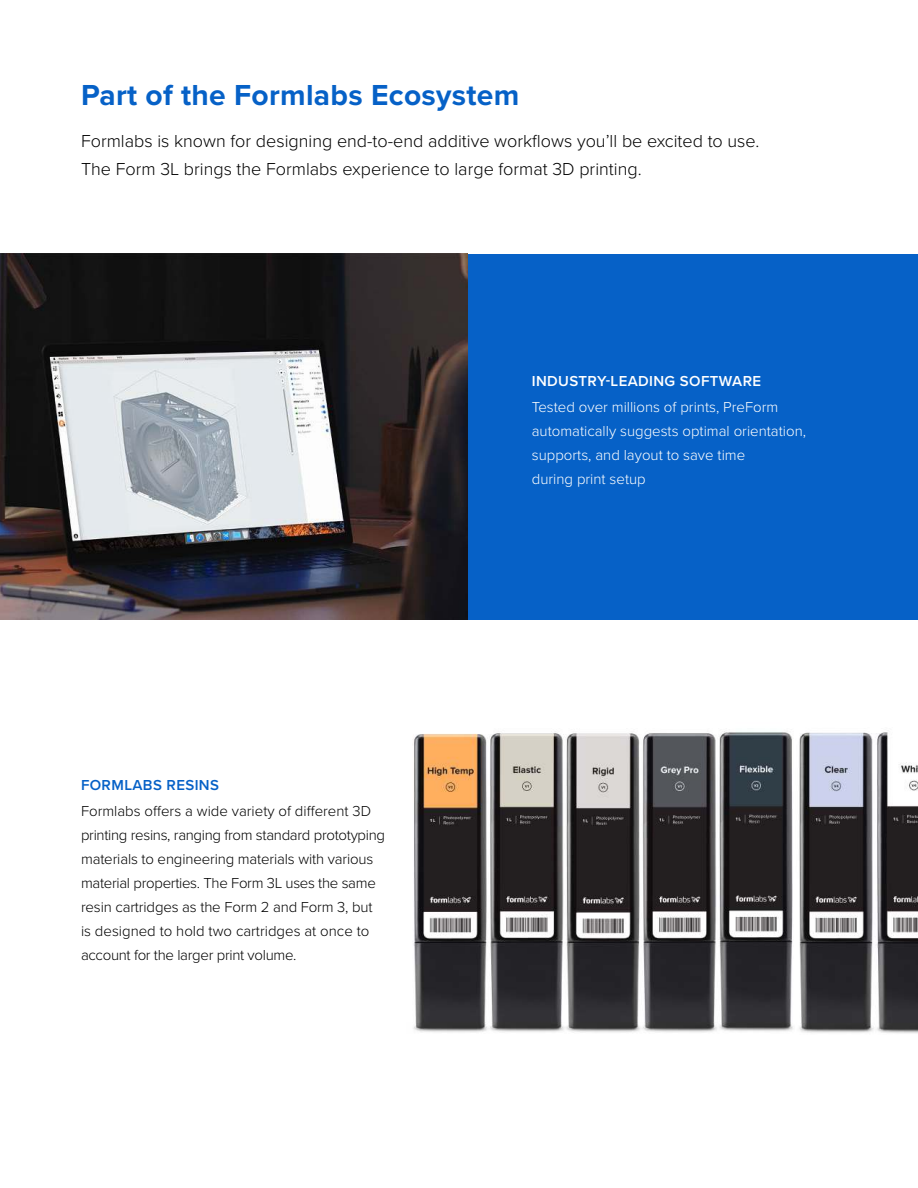
<style>
.page{position:relative;width:918px;height:1188px;background:#fff}
.page>*{position:absolute;margin:0;border:0;box-sizing:border-box;transform-origin:0 0}
.t1{font:700 30px "Proxima Nova";letter-spacing:.01em;color:#0661c7}
.t2{font:300 18px/28.5px "Proxima Nova";color:#000}
.t3{font:300 15px/24px "Proxima Nova";letter-spacing:-.01em;color:#000}
.t4{font:300 15px/24px "Proxima Nova";color:#fff}
.t5{font:600 15px "Proxima Nova";letter-spacing:.025em;color:#fff}
.t6{font:600 15px "Proxima Nova";letter-spacing:.025em;color:#0661c7}
</style>
<div class="page">
<div style="left:467px;top:254px;width:451px;height:366px;background:#0661c7"></div>
<img style="left:0;top:254px;width:467px;height:366px">
<img style="left:413px;top:731px;width:380px;height:302px">
<img style="left:799px;top:730px;width:119px;height:304px">
<h1 class="t1" style="left:81px;top:82px;width:440px">Part of the Formlabs Ecosystem</h1>
<p class="t2" style="left:81px;top:127px;width:680px">Formlabs is known for designing end-to-end additive workflows you’ll be excited to use.<br>The Form 3L brings the Formlabs experience to large format 3D printing.</p>
<p class="t6" style="left:81px;top:778px;width:140px">FORMLABS RESINS</p>
<p class="t3" style="left:81px;top:800px;width:306px">Formlabs offers a wide variety of different 3D printing resins, ranging from standard prototyping materials to engineering materials with various material properties. The Form 3L uses the same resin cartridges as the Form 2 and Form 3, but is designed to hold two cartridges at once to account for the larger print volume.</p>
<p class="t5" style="left:532px;top:374px;width:231px">INDUSTRY-LEADING SOFTWARE</p>
<p class="t4" style="left:532px;top:396px;width:276px">Tested over millions of prints, PreForm automatically suggests optimal orientation, supports, and layout to save time<br>during print setup</p>
</div>
